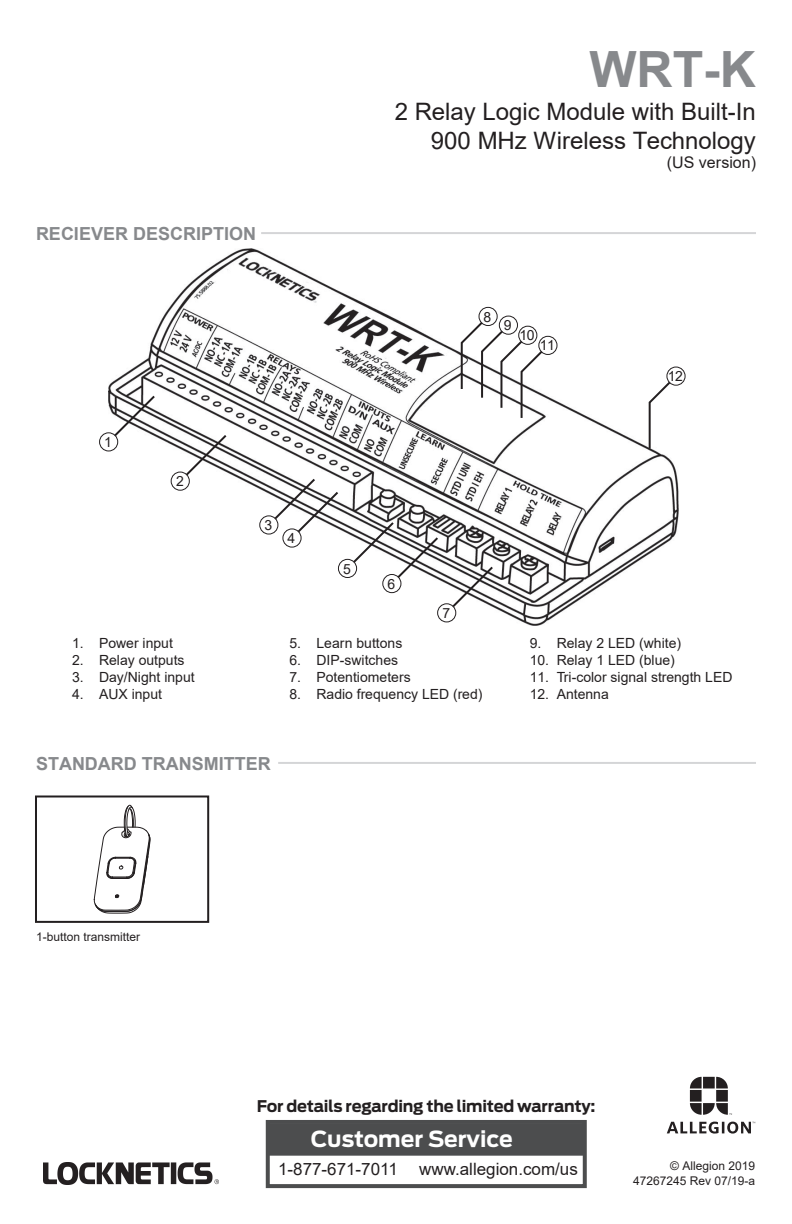
<style>
.page{position:relative;width:792px;height:1224px;background:#fff}
.page>*{position:absolute;margin:0;border:0;box-sizing:border-box;transform-origin:0 0}
.t1{font:700 50px "Arial";color:#87898c}
.t2{font:24px/28.8px "Arial";color:#231f20;text-align:right}
.t3{font:700 22px "Antenna";color:#fff}
.t4{font:700 18px "Arial";color:#87898c}
.t5{font:17px "Arial";color:#231f20}
.t6{font:700 16px "Antenna";letter-spacing:-.015em;color:#231f20}
.t7{font:16px "Arial";color:#231f20}
.t8{font:14px "Arial";color:#231f20}
.t9{font:12px/14.4px "Arial";color:#231f20;text-align:right}
</style>
<div class="page">
<img style="left:44px;top:1163px;width:174px;height:21px">
<svg style="left:690px;top:1077px;width:42px;height:38px"></svg>
<svg style="left:667px;top:1122px;width:88px;height:12px"></svg>
<div style="left:268px;top:1124px;width:317px;height:32px;background:#4c4d4e"></div>
<div style="left:266px;top:1120px;width:321px;height:68px;border:4px solid #4c4d4e"></div>
<img style="left:109px;top:248px;width:570px;height:378px">
<hr style="left:261px;top:232px;width:495px;height:2px;background:#aaabaf">
<svg style="left:108px;top:394px;width:49px;height:50px"></svg>
<div style="left:100px;top:433px;width:18px;height:18px;background:#fff;border-radius:50%"></div>
<div style="left:99px;top:432px;width:19px;height:19px;border:1px solid #231f20;border-radius:50%"></div>
<svg style="left:178px;top:433px;width:51px;height:50px"></svg>
<div style="left:171px;top:472px;width:18px;height:18px;background:#fff;border-radius:50%"></div>
<div style="left:171px;top:472px;width:19px;height:19px;border:1px solid #231f20;border-radius:50%"></div>
<svg style="left:648px;top:373px;width:31px;height:78px"></svg>
<div style="left:667px;top:367px;width:18px;height:18px;background:#fff;border-radius:50%"></div>
<div style="left:666px;top:367px;width:20px;height:19px;border:1px solid #231f20;border-radius:50%"></div>
<div style="left:260px;top:516px;width:18px;height:18px;background:#fff;border-radius:50%"></div>
<div style="left:259px;top:515px;width:19px;height:20px;border:1px solid #231f20;border-radius:50%"></div>
<svg style="left:539px;top:336px;width:18px;height:18px"></svg>
<div style="left:538px;top:336px;width:20px;height:19px;border:1px solid #231f20;border-radius:50%"></div>
<svg style="left:460px;top:313px;width:91px;height:107px"></svg>
<div style="left:479px;top:307px;width:18px;height:19px;background:#fff;border-radius:50%"></div>
<div style="left:479px;top:307px;width:19px;height:19px;border:1px solid #231f20;border-radius:50%"></div>
<svg style="left:94px;top:805px;width:56px;height:109px"></svg>
<div style="left:35px;top:796px;width:174px;height:127px;border:2px solid #231f20"></div>
<svg style="left:267px;top:477px;width:228px;height:138px"></svg>
<div style="left:438px;top:604px;width:18px;height:18px;background:#fff;border-radius:50%"></div>
<div style="left:437px;top:603px;width:19px;height:19px;border:1px solid #231f20;border-radius:50%"></div>
<hr style="left:278px;top:762px;width:478px;height:2px;background:#aaabaf">
<h1 class="t1" style="left:589px;top:34px;width:168px">WRT-K</h1>
<p class="t4" style="left:36px;top:220px;width:222px">RECIEVER DESCRIPTION</p>
<h2 class="t2" style="left:395px;top:97px;width:363px">2 Relay Logic Module with Built-In<br>900 MHz Wireless Technology</h2>
<p class="t7" style="left:667px;top:152px;width:91px">(US version)</p>
<p class="t8" style="left:483px;top:307px;width:9px">8</p>
<p class="t8" style="left:504px;top:316px;width:9px">9</p>
<p class="t8" style="left:520px;top:326px;width:17px">10</p>
<p class="t8" style="left:540px;top:336px;width:17px">11</p>
<p class="t8" style="left:668px;top:366px;width:17px">12</p>
<p class="t8" style="left:104px;top:433px;width:9px">1</p>
<p class="t8" style="left:176px;top:472px;width:9px">2</p>
<p class="t8" style="left:72px;top:634px;width:102px">1. Power input</p>
<p class="t8" style="left:72px;top:651px;width:114px">2. Relay outputs</p>
<p class="t8" style="left:72px;top:667px;width:124px">3. Day/Night input</p>
<p class="t8" style="left:72px;top:684px;width:92px">4. AUX input</p>
<p class="t8" style="left:264px;top:516px;width:9px">3</p>
<p class="t8" style="left:288px;top:529px;width:9px">4</p>
<p class="t8" style="left:343px;top:559px;width:9px">5</p>
<p class="t8" style="left:388px;top:574px;width:9px">6</p>
<p class="t8" style="left:442px;top:604px;width:9px">7</p>
<p class="t8" style="left:290px;top:634px;width:114px">5. Learn buttons</p>
<p class="t8" style="left:290px;top:651px;width:110px">6. DIP-switches</p>
<p class="t8" style="left:290px;top:667px;width:123px">7. Potentiometers</p>
<p class="t8" style="left:290px;top:684px;width:195px">8. Radio frequency LED (red)</p>
<p class="t4" style="left:36px;top:751px;width:236px">STANDARD TRANSMITTER</p>
<p class="t8" style="left:530px;top:634px;width:153px">9. Relay 2 LED (white)</p>
<p class="t8" style="left:530px;top:651px;width:147px">10. Relay 1 LED (blue)</p>
<p class="t8" style="left:530px;top:667px;width:204px">11. Tri-color signal strength LED</p>
<p class="t8" style="left:530px;top:684px;width:81px">12. Antenna</p>
<p class="t9" style="left:36px;top:929px;width:106px">1-button transmitter</p>
<p class="t6" style="left:257px;top:1095px;width:340px">For details regarding the limited warranty:</p>
<h3 class="t3" style="left:311px;top:1124px;width:203px">Customer Service</h3>
<p class="t5" style="left:278px;top:1157px;width:301px">1-877-671-7011 www.allegion.com/us</p>
<p class="t9" style="left:633px;top:1159px;width:124px">© Allegion 2019<br>47267245 Rev 07/19-a</p>
</div>
